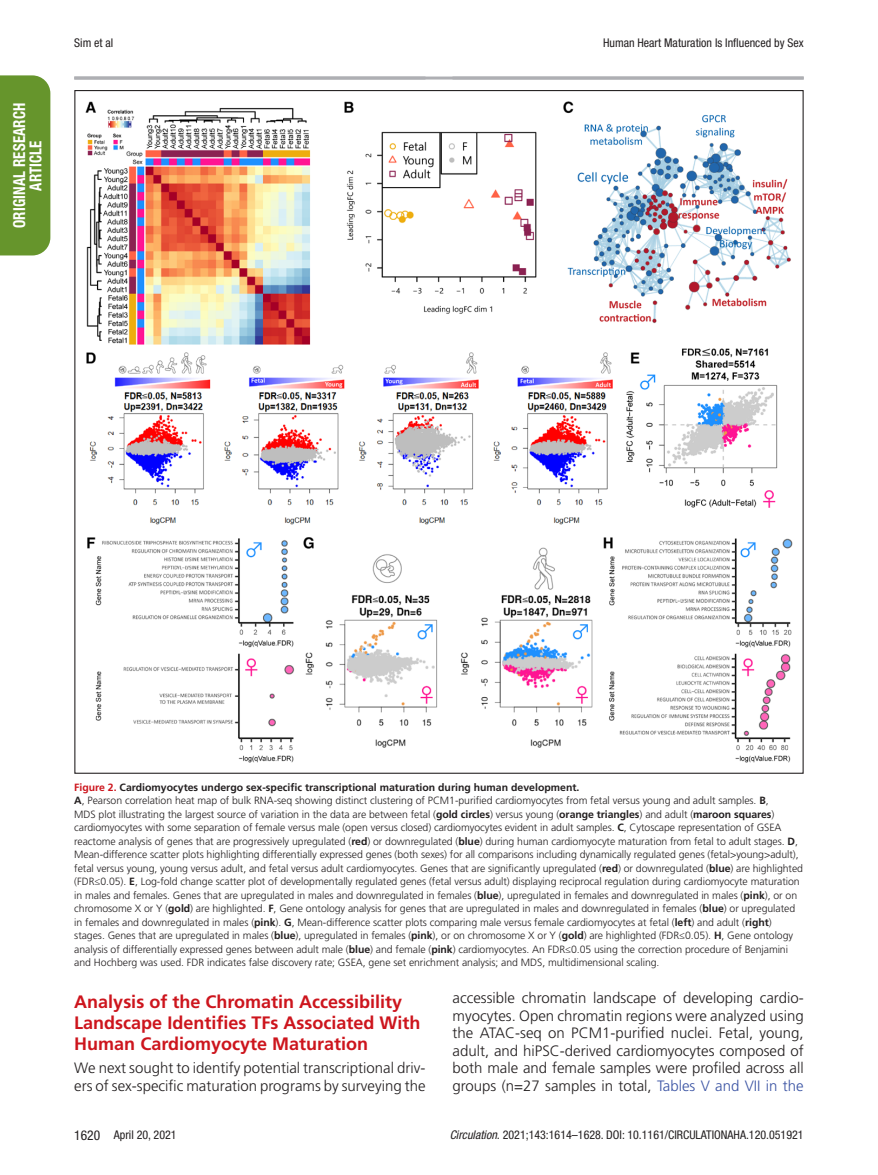
<style>
.page{position:relative;width:878px;height:1175px;background:#fff}
.page>*{position:absolute;margin:0;border:0;box-sizing:border-box;transform-origin:0 0}
.t1{font:700 18px/21px "Frutiger LT Std";color:#cd151d}
.t2{font:700 condensed 16.5px/16.5px "Helvetica Neue LT Std";letter-spacing:.01em;color:#fff;text-align:center;scale:.9 1}
.t3{font:300 15px/17.5px "Frutiger LT Std";color:#231f20}
.t4{font:condensed 12px "Helvetica Neue LT Std";color:#231f20}
.t5{font:300 10.5px/13.5px "Frutiger LT Std";letter-spacing:-.005em;color:#231f20}
.s1{font-weight:700;color:#cd151d}
.s2{font-weight:700}
.s3{color:#3a53a3}
.s4{font-size:13.5px}
.s5{font-style:italic}
</style>
<div class="page">
<div style="left:0;top:75px;width:50px;height:180px;background:#66952c"></div>
<hr style="left:74px;top:76px;width:729px;height:4px;background:#b9babe">
<svg style="left:74px;top:90px;width:730px;height:684px"></svg>
<h2 class="t2" style="left:11px;top:228px;width:140px;rotate:-90deg">ORIGINAL RESEARCH<br>ARTICLE</h2>
<p class="t4" style="left:74px;top:36px;width:41px">Sim et al</p>
<p class="t4" style="left:603px;top:36px;width:202px">Human Heart Maturation Is Influenced by Sex</p>
<p class="t5" style="left:74px;top:780px;width:730px"><span class="s1">Figure 2.</span> <span class="s2">Cardiomyocytes undergo sex-specific transcriptional maturation during human development.<br>A</span>, Pearson correlation heat map of bulk RNA-seq showing distinct clustering of PCM1-purified cardiomyocytes from fetal versus young and adult samples. <span class="s2">B</span>,<br>MDS plot illustrating the largest source of variation in the data are between fetal (<span class="s2">gold circles</span>) versus young (<span class="s2">orange triangles</span>) and adult (<span class="s2">maroon squares</span>) cardiomyocytes with some separation of female versus male (open versus closed) cardiomyocytes evident in adult samples. <span class="s2">C</span>, Cytoscape representation of GSEA reactome analysis of genes that are progressively upregulated (<span class="s2">red</span>) or downregulated (<span class="s2">blue</span>) during human cardiomyocyte maturation from fetal to adult stages. <span class="s2">D</span>, Mean-difference scatter plots highlighting differentially expressed genes (both sexes) for all comparisons including dynamically regulated genes (fetal&gt;young&gt;adult), fetal versus young, young versus adult, and fetal versus adult cardiomyocytes. Genes that are significantly upregulated (<span class="s2">red</span>) or downregulated (<span class="s2">blue</span>) are highlighted (FDR≤0.05). <span class="s2">E</span>, Log-fold change scatter plot of developmentally regulated genes (fetal versus adult) displaying reciprocal regulation during cardiomyocyte maturation in males and females. Genes that are upregulated in males and downregulated in females (<span class="s2">blue</span>), upregulated in females and downregulated in males (<span class="s2">pink</span>), or on chromosome X or Y (<span class="s2">gold</span>) are highlighted. <span class="s2">F</span>, Gene ontology analysis for genes that are upregulated in males and downregulated in females (<span class="s2">blue</span>) or upregulated in females and downregulated in males (<span class="s2">pink</span>). <span class="s2">G</span>, Mean-difference scatter plots comparing male versus female cardiomyocytes at fetal (<span class="s2">left</span>) and adult (<span class="s2">right</span>) stages. Genes that are upregulated in males (<span class="s2">blue</span>), upregulated in females (<span class="s2">pink</span>), or on chromosome X or Y (<span class="s2">gold</span>) are highlighted (FDR≤0.05). <span class="s2">H</span>, Gene ontology analysis of differentially expressed genes between adult male (<span class="s2">blue</span>) and female (<span class="s2">pink</span>) cardiomyocytes. An FDR≤0.05 using the correction procedure of Benjamini and Hochberg was used. FDR indicates false discovery rate; GSEA, gene set enrichment analysis; and MDS, multidimensional scaling.</p>
<h1 class="t1" style="left:74px;top:991px;width:348px">Analysis of the Chromatin Accessibility<br>Landscape Identifies TFs Associated With<br>Human Cardiomyocyte Maturation</h1>
<h3 class="t3" style="left:74px;top:1059px;width:353px">We next sought to identify potential transcriptional driv&shy;ers of sex-specific maturation programs by surveying the</h3>
<p class="t3" style="left:452px;top:989px;width:353px;text-align:justify">accessible chromatin landscape of developing cardio&shy;myocytes. Open chromatin regions were analyzed using the ATAC-seq on PCM1-purified nuclei. Fetal, young, adult, and hiPSC-derived cardiomyocytes composed of both male and female samples were profiled across all groups (n=27 samples in total, <span class="s3">Tables V and VII in the</span></p>
<p class="t4" style="left:74px;top:1127px;width:104px"><span class="s4">1620</span> April 20, 2021</p>
<p class="t4" style="left:449px;top:1127px;width:355px"><span class="s5">Circulation.</span> 2021;143:1614–1628. DOI: 10.1161/CIRCULATIONAHA.120.051921</p>
</div>
